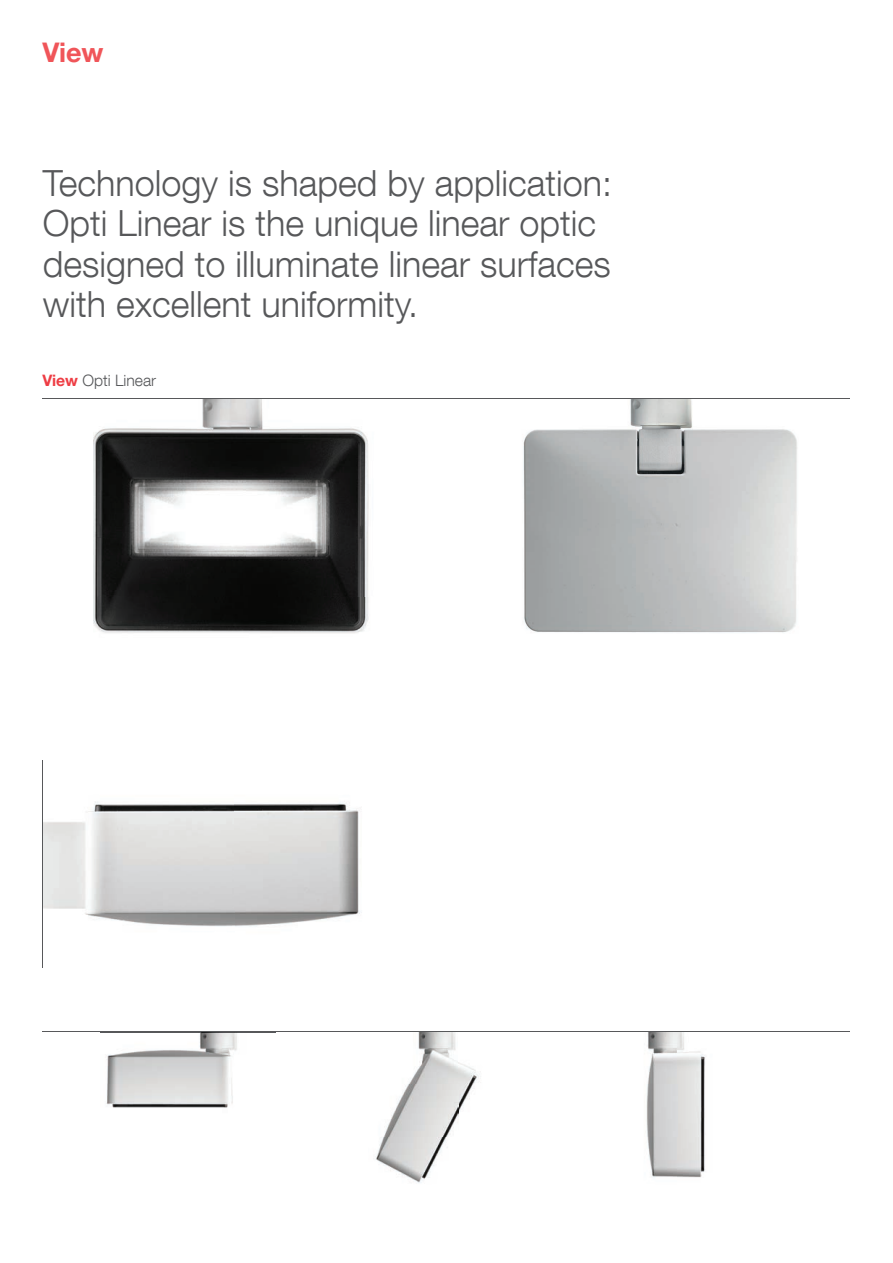
<style>
.page{position:relative;width:893px;height:1263px;background:#fff}
.page>*{position:absolute;margin:0;border:0;box-sizing:border-box;transform-origin:0 0}
.t1{font:300 36px/40.5px "Helvetica Neue LT Com";color:#57585a}
.t2{font:700 27px "Helvetica Neue LT Com";color:#f05559}
.t3{font:300 15.75px "Helvetica Neue LT Com";color:#57585a}
.s1{font-weight:700;color:#ee3d44}
</style>
<div class="page">
<img style="left:93px;top:399px;width:276px;height:235px">
<img style="left:523px;top:399px;width:274px;height:234px">
<img style="left:44px;top:802px;width:318px;height:125px">
<hr style="left:43px;top:398px;width:807px;height:1px;background:#57585a">
<hr style="left:43px;top:1032px;width:807px;height:1px;background:#57585a">
<hr style="left:43px;top:760px;width:1px;height:207px;background:#57585a">
<img style="left:106px;top:1033px;width:131px;height:75px">
<img style="left:100px;top:1032px;width:175px;height:1px">
<img style="left:376px;top:1033px;width:103px;height:150px">
<img style="left:368px;top:1032px;width:136px;height:1px">
<img style="left:646px;top:1033px;width:59px;height:145px">
<img style="left:587px;top:1032px;width:136px;height:1px">
<p class="t2" style="left:43px;top:35px;width:62px">View</p>
<p class="t1" style="left:43px;top:162px;width:571px">Technology is shaped by application:<br>Opti Linear is the unique linear optic designed to illuminate linear surfaces with excellent uniformity.</p>
<p class="t3" style="left:43px;top:370px;width:115px"><span class="s1">View</span> Opti Linear</p>
</div>
